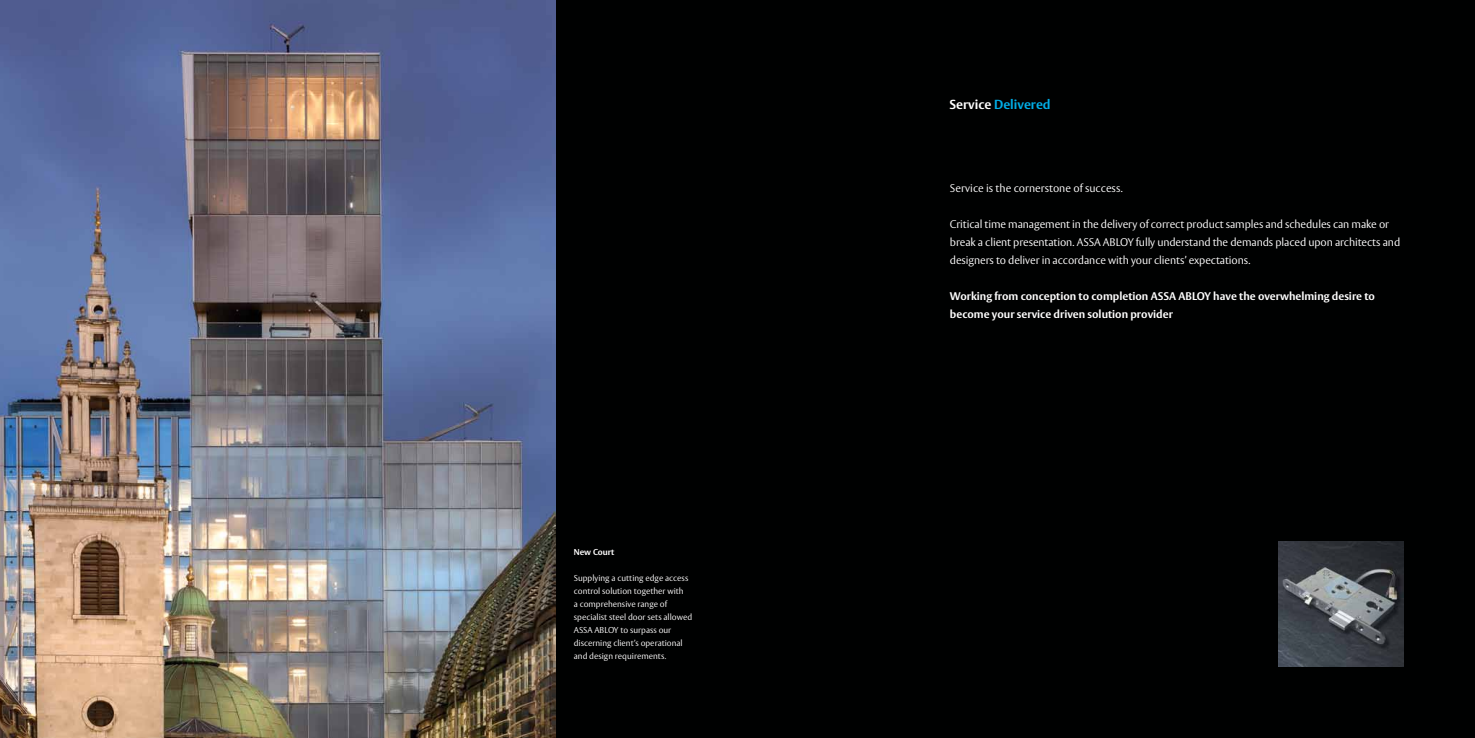
<style>
.page{position:relative;width:1475px;height:738px;background:#fff}
.page>*{position:absolute;margin:0;border:0;box-sizing:border-box;transform-origin:0 0}
.t1{font:700 13px "Vesta";color:#00aee7}
.t2{font:300 11px/18px "Vesta";letter-spacing:-.01em;color:#fff}
.t3{font:700 11px/18px "Vesta";color:#fff}
.t4{font:300 8.5px/13px "Vesta";color:#fff}
.t5{font:700 8.5px "Vesta";color:#fff}
.s1{color:#fff}
</style>
<div class="page">
<div style="left:461px;top:0;width:1013px;height:737px;background:#000101"></div>
<img style="left:0;top:0;width:555px;height:737px">
<img style="left:1278px;top:541px;width:124px;height:124px">
<p class="t5" style="left:573px;top:546px;width:42px">New Court</p>
<p class="t4" style="left:573px;top:571px;width:120px">Supplying a cutting edge access control solution together with<br>a comprehensive range of specialist steel door sets allowed<br>ASSA ABLOY to surpass our discerning client’s operational and design requirements.</p>
<p class="t1" style="left:949px;top:96px;width:103px"><span class="s1">Service</span> Delivered</p>
<p class="t2" style="left:949px;top:179px;width:174px">Service is the cornerstone of success.</p>
<p class="t2" style="left:949px;top:215px;width:452px">Critical time management in the delivery of correct product samples and schedules can make or break a client presentation. ASSA ABLOY fully understand the demands placed upon architects and designers to deliver in accordance with your clients’ expectations.</p>
<p class="t3" style="left:949px;top:287px;width:426px">Working from conception to completion ASSA ABLOY have the overwhelming desire to become your service driven solution provider</p>
</div>
